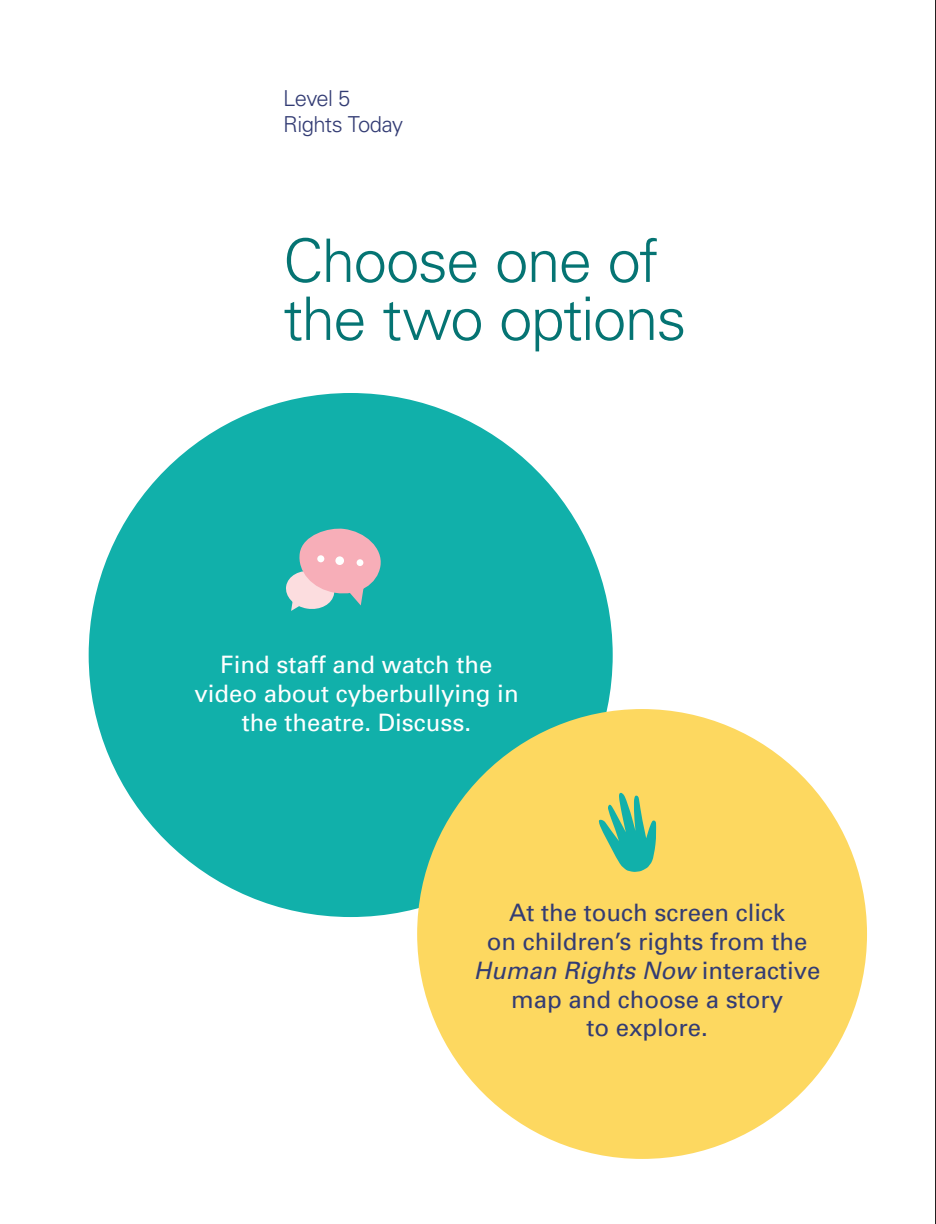
<style>
.page{position:relative;width:936px;height:1224px;background:#fff}
.page>*{position:absolute;margin:0;border:0;box-sizing:border-box;transform-origin:0 0}
.Baic_Copy{font:300 60px/58px "Univers";letter-spacing:-.025em;color:#057473}
.Bullets{font:24px/28.8px "Univers";color:#333c74;text-align:center}
.Bullets-2{font:24px/28.8px "Univers";color:#fff;text-align:center}
.Baic_Copy-2{font:300 22px/26.4px "Univers";letter-spacing:-.025em;color:#333c74}
.s1{font-style:italic}
</style>
<div class="page">
<div style="left:89px;top:393px;width:524px;height:524px;background:#11b0aa;border-radius:50%"></div>
<div style="left:417px;top:709px;width:450px;height:450px;background:#fdd860;border-radius:50%"></div>
<svg style="left:598px;top:793px;width:58px;height:79px"></svg>
<svg style="left:286px;top:528px;width:95px;height:83px"></svg>
<div style="left:317px;top:555px;width:7px;height:7px;background:#fff;border-radius:50%"></div>
<div style="left:335px;top:556px;width:9px;height:9px;background:#fff;border-radius:50%"></div>
<div style="left:357px;top:559px;width:6px;height:7px;background:#fff;border-radius:50%"></div>
<hr style="left:935px;top:0;width:1px;height:1224px;background:#231f20">
<p class="Baic_Copy-2" style="left:283px;top:84px;width:122px">Level 5<br>Rights Today</p>
<p class="Baic_Copy" style="left:283px;top:230px;width:405px">Choose one of the two options</p>
<p class="Bullets-2" style="left:195px;top:650px;width:326px">Find staff and watch the video about cyberbullying in the theatre. Discuss.</p>
<p class="Bullets" style="left:474px;top:898px;width:348px">At the touch screen click<br>on children’s rights from the<br><span class="s1">Human Rights Now</span> interactive map and choose a story<br>to explore.</p>
</div>
